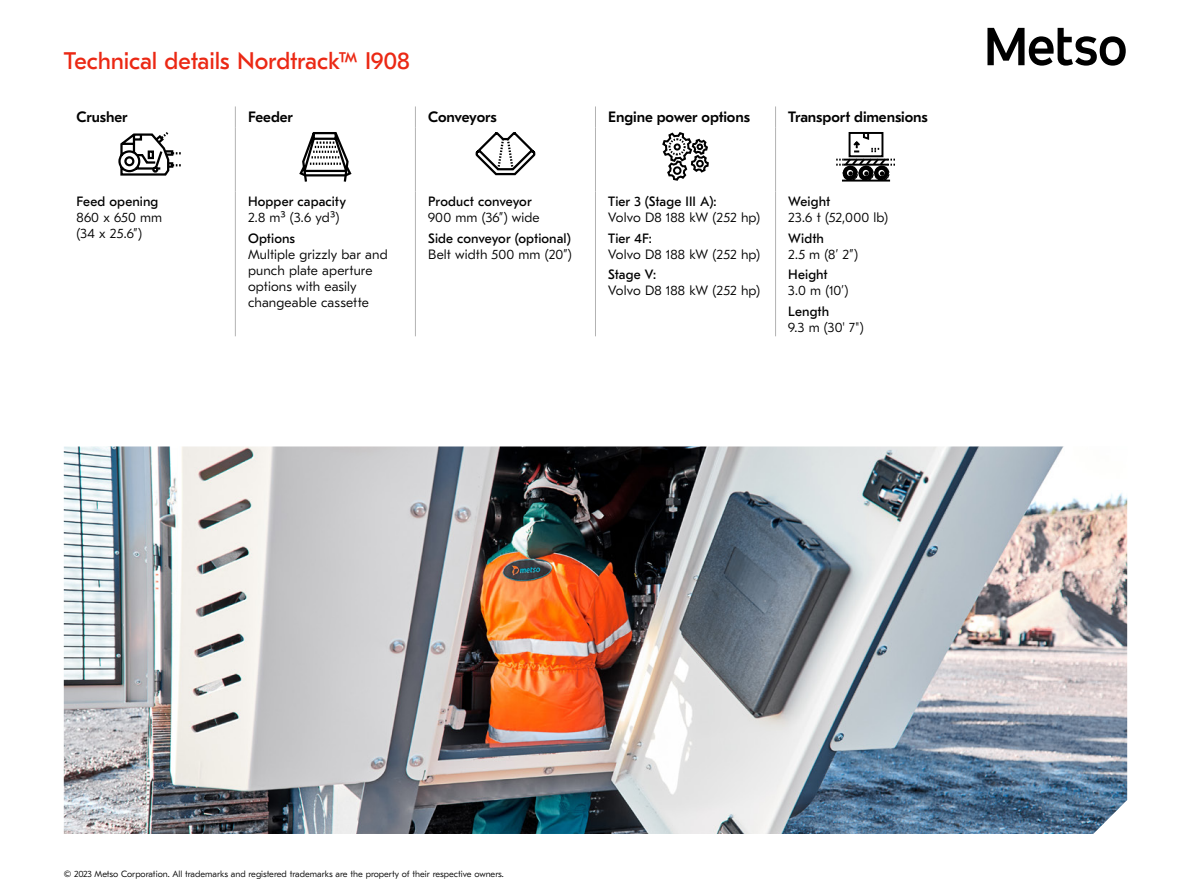
<style>
.page{position:relative;width:1191px;height:893px;background:#fff}
.page>*{position:absolute;margin:0;border:0;box-sizing:border-box;transform-origin:0 0}
.t1{font:24px "GT Eesti Pro Text";letter-spacing:-.01em;color:#eb2814}
.t2{font:500 15px "GT Eesti Pro Text";letter-spacing:-.005em;color:#000}
.t3{font:300 13.5px/16.2px "GT Eesti Pro Text";letter-spacing:.005em;color:#000}
.t4{font:13.5px "GT Eesti Pro Text";letter-spacing:.005em;color:#000}
.t5{font:300 9px "GT Eesti Pro Text";color:#000}
</style>
<div class="page">
<img style="left:64px;top:446px;width:1063px;height:388px">
<svg style="left:235px;top:106px;width:1px;height:22px"></svg>
<svg style="left:415px;top:106px;width:1px;height:22px"></svg>
<svg style="left:595px;top:106px;width:1px;height:22px"></svg>
<svg style="left:775px;top:106px;width:1px;height:22px"></svg>
<hr style="left:235px;top:128px;width:1px;height:64px;background:#b3b3b3">
<hr style="left:415px;top:128px;width:1px;height:64px;background:#b3b3b3">
<hr style="left:595px;top:128px;width:1px;height:64px;background:#b3b3b3">
<hr style="left:775px;top:128px;width:1px;height:64px;background:#b3b3b3">
<hr style="left:235px;top:192px;width:1px;height:144px;background:#b3b3b3">
<hr style="left:415px;top:192px;width:1px;height:144px;background:#b3b3b3">
<hr style="left:595px;top:192px;width:1px;height:144px;background:#b3b3b3">
<hr style="left:775px;top:192px;width:1px;height:144px;background:#b3b3b3">
<svg style="left:118px;top:132px;width:63px;height:44px"></svg>
<svg style="left:299px;top:132px;width:53px;height:50px"></svg>
<svg style="left:475px;top:132px;width:61px;height:44px"></svg>
<svg style="left:662px;top:132px;width:47px;height:49px"></svg>
<svg style="left:836px;top:132px;width:59px;height:50px"></svg>
<svg style="left:987px;top:28px;width:138px;height:38px"></svg>
<h1 class="t1" style="left:64px;top:47px;width:348px">Technical details Nordtrack™ I908</h1>
<p class="t2" style="left:77px;top:109px;width:53px">Crusher</p>
<p class="t2" style="left:248px;top:109px;width:46px">Feeder</p>
<p class="t2" style="left:428px;top:109px;width:70px">Conveyors</p>
<p class="t2" style="left:608px;top:109px;width:143px">Engine power options</p>
<p class="t2" style="left:788px;top:109px;width:141px">Transport dimensions</p>
<p class="t4" style="left:77px;top:194px;width:83px">Feed opening</p>
<p class="t3" style="left:77px;top:210px;width:87px">860 x 650 mm (34 x 25.6”)</p>
<p class="t4" style="left:248px;top:194px;width:100px">Hopper capacity</p>
<p class="t3" style="left:248px;top:210px;width:93px">2.8 m³ (3.6 yd³)</p>
<p class="t4" style="left:248px;top:230px;width:49px">Options</p>
<p class="t3" style="left:248px;top:246px;width:141px">Multiple grizzly bar and punch plate aperture options with easily changeable cassette</p>
<p class="t4" style="left:428px;top:194px;width:105px">Product conveyor</p>
<p class="t3" style="left:428px;top:210px;width:113px">900 mm (36”) wide</p>
<p class="t4" style="left:428px;top:230px;width:144px">Side conveyor (optional)</p>
<p class="t3" style="left:428px;top:246px;width:145px">Belt width 500 mm (20”)</p>
<p class="t4" style="left:608px;top:194px;width:110px">Tier 3 (Stage III A):</p>
<p class="t3" style="left:608px;top:210px;width:153px">Volvo D8 188 kW (252 hp)</p>
<p class="t4" style="left:608px;top:230px;width:45px">Tier 4F:</p>
<p class="t3" style="left:608px;top:246px;width:153px">Volvo D8 188 kW (252 hp)</p>
<p class="t4" style="left:608px;top:267px;width:49px">Stage V:</p>
<p class="t3" style="left:608px;top:283px;width:153px">Volvo D8 188 kW (252 hp)</p>
<p class="t4" style="left:788px;top:194px;width:43px">Weight</p>
<p class="t3" style="left:788px;top:210px;width:101px">23.6 t (52,000 lb)</p>
<p class="t4" style="left:788px;top:230px;width:37px">Width</p>
<p class="t3" style="left:788px;top:246px;width:71px">2.5 m (8’ 2”)</p>
<p class="t4" style="left:788px;top:267px;width:41px">Height</p>
<p class="t3" style="left:788px;top:283px;width:61px">3.0 m (10’)</p>
<p class="t4" style="left:788px;top:304px;width:42px">Length</p>
<p class="t3" style="left:788px;top:320px;width:77px">9.3 m (30' 7")</p>
<p class="t5" style="left:64px;top:869px;width:441px">© 2023 Metso Corporation. All trademarks and registered trademarks are the property of their respective owners.</p>
</div>
